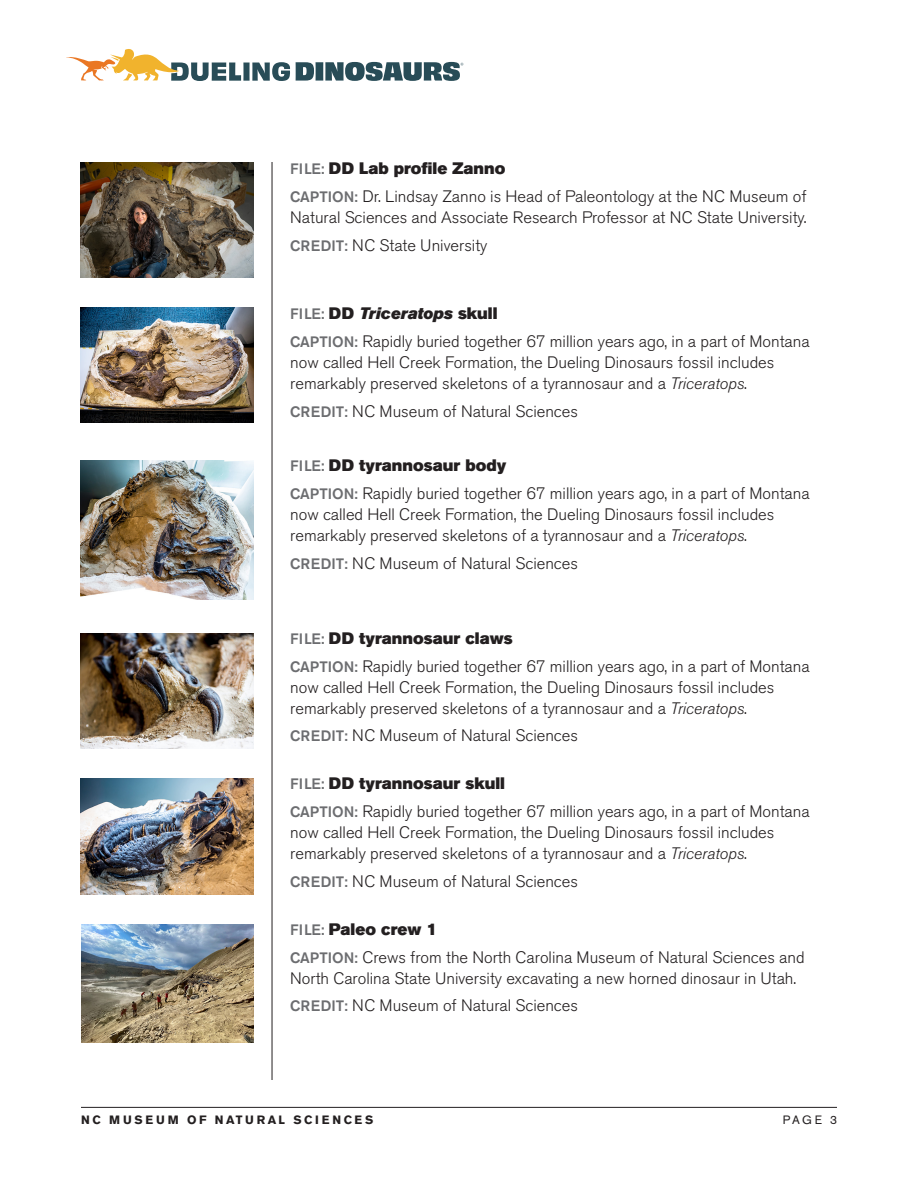
<style>
.page{position:relative;width:918px;height:1188px;background:#fff}
.page>*{position:absolute;margin:0;border:0;box-sizing:border-box;transform-origin:0 0}
.body_text{font:300 16.5px/21px "Akzidenz Grotesk BE";color:#231f20}
.caption_end{font:300 16.5px "Akzidenz Grotesk BE";color:#231f20}
.body_text-2{font:16.5px "Akzidenz Grotesk BE Super";color:#231f20}
.body_text-3{font:italic 16.5px "Akzidenz Grotesk BE Super";color:#231f20}
.subhead{font:700 12px "Akzidenz Grotesk BE";letter-spacing:.22em;color:#231f20}
.subhead-2{font:12px "Akzidenz Grotesk BE";color:#231f20}
.s1{font-family:"Akzidenz Grotesk BE";font-weight:500;font-size:15px;color:#6c6d70}
.s2{font-weight:500;font-size:15px;color:#6c6d70}
.s3{font-family:"Akzidenz Grotesk BE";font-weight:500;font-style:normal;font-size:15px;color:#6c6d70}
.s4{font-style:normal}
.s5{font-style:italic}
</style>
<div class="page">
<svg style="left:66px;top:49px;width:224px;height:32px"></svg>
<svg style="left:296px;top:62px;width:167px;height:19px"></svg>
<hr style="left:81px;top:1107px;width:756px;height:1px;background:#231f20">
<hr style="left:272px;top:162px;width:1px;height:918px;background:#231f20">
<img style="left:81px;top:162px;width:173px;height:115px">
<img style="left:81px;top:307px;width:173px;height:115px">
<img style="left:81px;top:633px;width:173px;height:115px">
<img style="left:81px;top:779px;width:173px;height:115px">
<img style="left:81px;top:925px;width:173px;height:117px">
<img style="left:81px;top:460px;width:173px;height:140px">
<p class="body_text-2" style="left:290px;top:159px;width:217px"><span class="s1">FILE:</span> DD Lab profile Zanno</p>
<p class="body_text" style="left:290px;top:186px;width:518px"><span class="s2">CAPTION:</span> Dr. Lindsay Zanno is Head of Paleontology at the NC Museum of<br>Natural Sciences and Associate Research Professor at NC State University.</p>
<p class="caption_end" style="left:290px;top:236px;width:199px"><span class="s2">CREDIT:</span> NC State University</p>
<p class="body_text-3" style="left:290px;top:304px;width:209px"><span class="s3">FILE:</span> <span class="s4">DD</span> Triceratops <span class="s4">skull</span></p>
<p class="body_text" style="left:290px;top:331px;width:521px"><span class="s2">CAPTION:</span> Rapidly buried together 67 million years ago, in a part of Montana now called Hell Creek Formation, the Dueling Dinosaurs fossil includes remarkably preserved skeletons of a tyrannosaur and a <span class="s5">Triceratops</span>.</p>
<p class="caption_end" style="left:290px;top:402px;width:289px"><span class="s2">CREDIT:</span> NC Museum of Natural Sciences</p>
<p class="body_text-2" style="left:290px;top:456px;width:218px"><span class="s1">FILE:</span> DD tyrannosaur body</p>
<p class="body_text" style="left:290px;top:483px;width:521px"><span class="s2">CAPTION:</span> Rapidly buried together 67 million years ago, in a part of Montana now called Hell Creek Formation, the Dueling Dinosaurs fossil includes remarkably preserved skeletons of a tyrannosaur and a <span class="s5">Triceratops</span>.</p>
<p class="caption_end" style="left:290px;top:554px;width:289px"><span class="s2">CREDIT:</span> NC Museum of Natural Sciences</p>
<p class="body_text-2" style="left:290px;top:629px;width:224px"><span class="s1">FILE:</span> DD tyrannosaur claws</p>
<p class="body_text" style="left:290px;top:656px;width:521px"><span class="s2">CAPTION:</span> Rapidly buried together 67 million years ago, in a part of Montana now called Hell Creek Formation, the Dueling Dinosaurs fossil includes remarkably preserved skeletons of a tyrannosaur and a <span class="s5">Triceratops</span>.</p>
<p class="caption_end" style="left:290px;top:726px;width:289px"><span class="s2">CREDIT:</span> NC Museum of Natural Sciences</p>
<p class="body_text-2" style="left:290px;top:774px;width:216px"><span class="s1">FILE:</span> DD tyrannosaur skull</p>
<p class="body_text" style="left:290px;top:801px;width:521px"><span class="s2">CAPTION:</span> Rapidly buried together 67 million years ago, in a part of Montana now called Hell Creek Formation, the Dueling Dinosaurs fossil includes remarkably preserved skeletons of a tyrannosaur and a <span class="s5">Triceratops</span>.</p>
<p class="caption_end" style="left:290px;top:872px;width:289px"><span class="s2">CREDIT:</span> NC Museum of Natural Sciences</p>
<p class="body_text-2" style="left:290px;top:920px;width:149px"><span class="s1">FILE:</span> Paleo crew 1</p>
<p class="body_text" style="left:290px;top:947px;width:516px"><span class="s2">CAPTION:</span> Crews from the North Carolina Museum of Natural Sciences and<br>North Carolina State University excavating a new horned dinosaur in Utah.</p>
<p class="caption_end" style="left:290px;top:996px;width:289px"><span class="s2">CREDIT:</span> NC Museum of Natural Sciences</p>
<p class="subhead" style="left:81px;top:1113px;width:294px">NC MUSEUM OF NATURAL SCIENCES</p>
<p class="subhead-2" style="left:783px;top:1113px;width:56px">PAGE 3</p>
</div>
